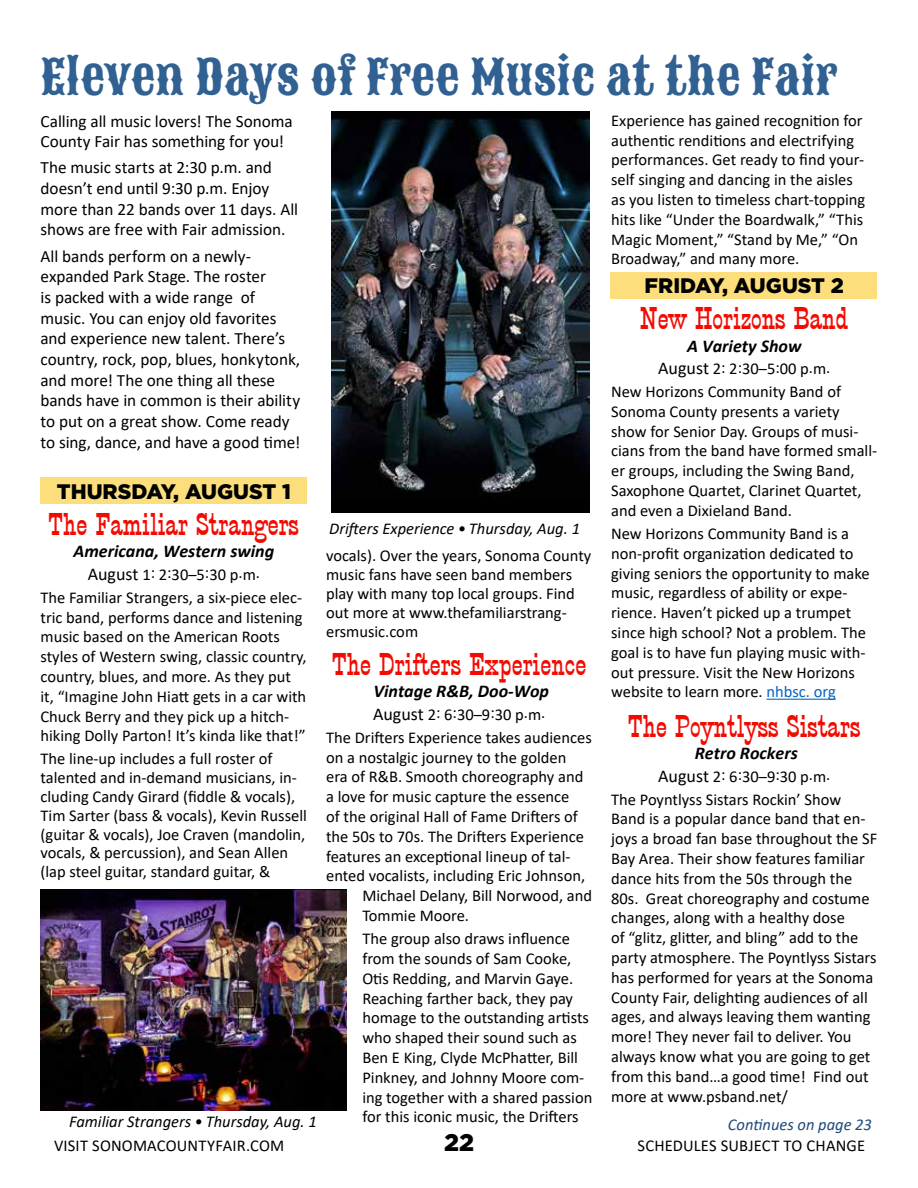
<style>
.page{position:relative;width:918px;height:1188px;background:#fff}
.page>*{position:absolute;margin:0;border:0;box-sizing:border-box;transform-origin:0 0}
.t1{font:48px "Sancreek";color:#316192}
.t2{font:30px "Circus Bold SWFTE";color:#f20b03}
.t3{font:900 24px "Gotham";color:#000}
.t4{font:900 21px "Gotham";color:#000}
.t5{font:italic 700 18px "Calibri";color:#000}
.t6{font:17.25px/20.7px "Calibri";letter-spacing:-.005em;color:#000}
.t7{font:16.5px/19.8px "Calibri";color:#000}
.t8{font:italic 16.5px "Calibri";color:#000}
.t9{font:italic 16.5px "Calibri";color:#1f497d}
.s1{font-size:18px}
.s2{color:#0563c1}
</style>
<div class="page">
<div style="left:611px;top:272px;width:266px;height:27px;background:#fcde7c"></div>
<div style="left:40px;top:478px;width:267px;height:26px;background:#fcde7c"></div>
<img style="left:332px;top:112px;width:257px;height:401px">
<hr style="left:767px;top:699px;width:69px;height:1px;background:#0563c1">
<img style="left:40px;top:890px;width:306px;height:221px">
<h1 class="t1" style="left:40px;top:45px;width:798px">Eleven Days of Free Music at the Fair</h1>
<p class="t7" style="left:611px;top:110px;width:256px">Experience has gained recognition for authentic renditions and electrifying performances. Get ready to find your&shy;self singing and dancing in the aisles as you listen to timeless chart-topping hits like “Under the Boardwalk,” “This Magic Moment,” “Stand by Me,” “On Broadway,” and many more.</p>
<p class="t4" style="left:645px;top:271px;width:201px">FRIDAY, AUGUST 2</p>
<h2 class="t2" style="left:640px;top:301px;width:210px">New Horizons Band</h2>
<p class="t5" style="left:687px;top:333px;width:116px">A Variety Show</p>
<p class="t7" style="left:611px;top:357px;width:231px;line-height:23.1px;text-indent:47px"><span class="s1">August</span> 2: 2:30–5:00 p.m.<br>New Horizons Community Band of</p>
<p class="t7" style="left:611px;top:401px;width:268px">Sonoma County presents a variety show for Senior Day. Groups of musi&shy;cians from the band have formed small&shy;er groups, including the Swing Band, Saxophone Quartet, Clarinet Quartet, and even a Dixieland Band.</p>
<p class="t7" style="left:611px;top:523px;width:260px">New Horizons Community Band is a non-profit organization dedicated to giving seniors the opportunity to make music, regardless of ability or expe&shy;rience. Haven’t picked up a trumpet since high school? Not a problem. The goal is to have fun playing music with&shy;out pressure. Visit the New Horizons website to learn more. <span class="s2">nhbsc. org</span></p>
<h2 class="t2" style="left:628px;top:709px;width:234px">The Poyntlyss Sistars</h2>
<p class="t5" style="left:695px;top:740px;width:105px">Retro Rockers</p>
<p class="t7" style="left:611px;top:764px;width:232px;line-height:23.1px;text-indent:47px"><span class="s1">August</span> 2: 6:30–9:30 p.m.<br>The Poyntlyss Sistars Rockin’ Show</p>
<p class="t7" style="left:611px;top:809px;width:268px">Band is a popular dance band that en&shy;joys a broad fan base throughout the SF Bay Area. Their show features familiar dance hits from the 50s through the 80s. Great choreography and costume changes, along with a healthy dose<br>of “glitz, glitter, and bling” add to the party atmosphere. The Poyntlyss Sistars has performed for years at the Sonoma County Fair, delighting audiences of all ages, and always leaving them wanting more! They never fail to deliver. You always know what you are going to get from this band…a good time! Find out more at www.psband.net/</p>
<p class="t6" style="left:40px;top:110px;width:254px">Calling all music lovers! The Sonoma<br>County Fair has something for you!</p>
<p class="t6" style="left:40px;top:157px;width:259px">The music starts at 2:30 p.m. and doesn’t end until 9:30 p.m. Enjoy more than 22 bands over 11 days. All shows are free with Fair admission.</p>
<p class="t6" style="left:40px;top:245px;width:261px">All bands perform on a newly&shy;expanded Park Stage. The roster<br>is packed with a wide range of music. You can enjoy old favorites and experience new talent. There’s country, rock, pop, blues, honkytonk, and more! The one thing all these bands have in common is their ability to put on a great show. Come ready to sing, dance, and have a good time!</p>
<p class="t4" style="left:57px;top:477px;width:236px">THURSDAY, AUGUST 1</p>
<h2 class="t2" style="left:49px;top:507px;width:252px">The Familiar Strangers</h2>
<p class="t5" style="left:74px;top:539px;width:202px">Americana, Western swing</p>
<p class="t7" style="left:41px;top:562px;width:263px;line-height:23.1px;text-align:center"><span class="s1">August</span> 1: 2:30–5:30 p.m.<br>The Familiar Strangers, a six-piece elec-</p>
<p class="t7" style="left:41px;top:607px;width:268px">tric band, performs dance and listening music based on the American Roots styles of Western swing, classic country, country, blues, and more. As they put it, “Imagine John Hiatt gets in a car with Chuck Berry and they pick up a hitch&shy;hiking Dolly Parton! It’s kinda like that!”</p>
<p class="t7" style="left:41px;top:748px;width:268px;line-height:18.9px">The line-up includes a full roster of talented and in-demand musicians, in&shy;cluding Candy Girard (fiddle &amp; vocals), Tim Sarter (bass &amp; vocals), Kevin Russell (guitar &amp; vocals), Joe Craven (mandolin, vocals, &amp; percussion), and Sean Allen (lap steel guitar, standard guitar, &amp;</p>
<p class="t8" style="left:329px;top:517px;width:252px">Drifters Experience • Thursday, Aug. 1</p>
<p class="t7" style="left:326px;top:545px;width:267px;line-height:19px">vocals). Over the years, Sonoma County music fans have seen band members play with many top local groups. Find out more at www.thefamiliarstrang&shy;ersmusic.com</p>
<h2 class="t2" style="left:332px;top:647px;width:256px">The Drifters Experience</h2>
<p class="t5" style="left:374px;top:679px;width:177px">Vintage R&amp;B, Doo-Wop</p>
<p class="t7" style="left:326px;top:702px;width:267px;line-height:23.1px;text-align:center"><span class="s1">August</span> 2: 6:30–9:30 p.m.<br>The Drifters Experience takes audiences</p>
<p class="t7" style="left:326px;top:747px;width:242px">on a nostalgic journey to the golden</p>
<p class="t7" style="left:326px;top:767px;width:259px">era of R&amp;B. Smooth choreography and</p>
<p class="t7" style="left:326px;top:786px;width:245px">a love for music capture the essence</p>
<p class="t7" style="left:326px;top:806px;width:253px">of the original Hall of Fame Drifters of</p>
<p class="t7" style="left:326px;top:826px;width:259px">the 50s to 70s. The Drifters Experience</p>
<p class="t7" style="left:326px;top:846px;width:246px">features an exceptional lineup of tal-</p>
<p class="t7" style="left:326px;top:866px;width:261px">ented vocalists, including Eric Johnson,</p>
<p class="t7" style="left:362px;top:885px;width:231px">Michael Delany, Bill Norwood, and</p>
<p class="t7" style="left:362px;top:905px;width:108px">Tommie Moore.</p>
<p class="t7" style="left:362px;top:928px;width:232px">The group also draws influence from the sounds of Sam Cooke,<br>Otis Redding, and Marvin Gaye.<br>Reaching farther back, they pay homage to the outstanding artists who shaped their sound such as<br>Ben E King, Clyde McPhatter, Bill<br>Pinkney, and Johnny Moore com&shy;ing together with a shared passion for this iconic music, the Drifters</p>
<p class="t8" style="left:69px;top:1110px;width:249px">Familiar Strangers • Thursday, Aug. 1</p>
<p class="t9" style="left:728px;top:1114px;width:146px">Continues on page 23</p>
<p class="t7" style="left:54px;top:1135px;width:232px">VISIT SONOMACOUNTYFAIR.COM</p>
<h3 class="t3" style="left:444px;top:1126px;width:32px">22</h3>
<p class="t7" style="left:638px;top:1135px;width:229px">SCHEDULES SUBJECT TO CHANGE</p>
</div>
